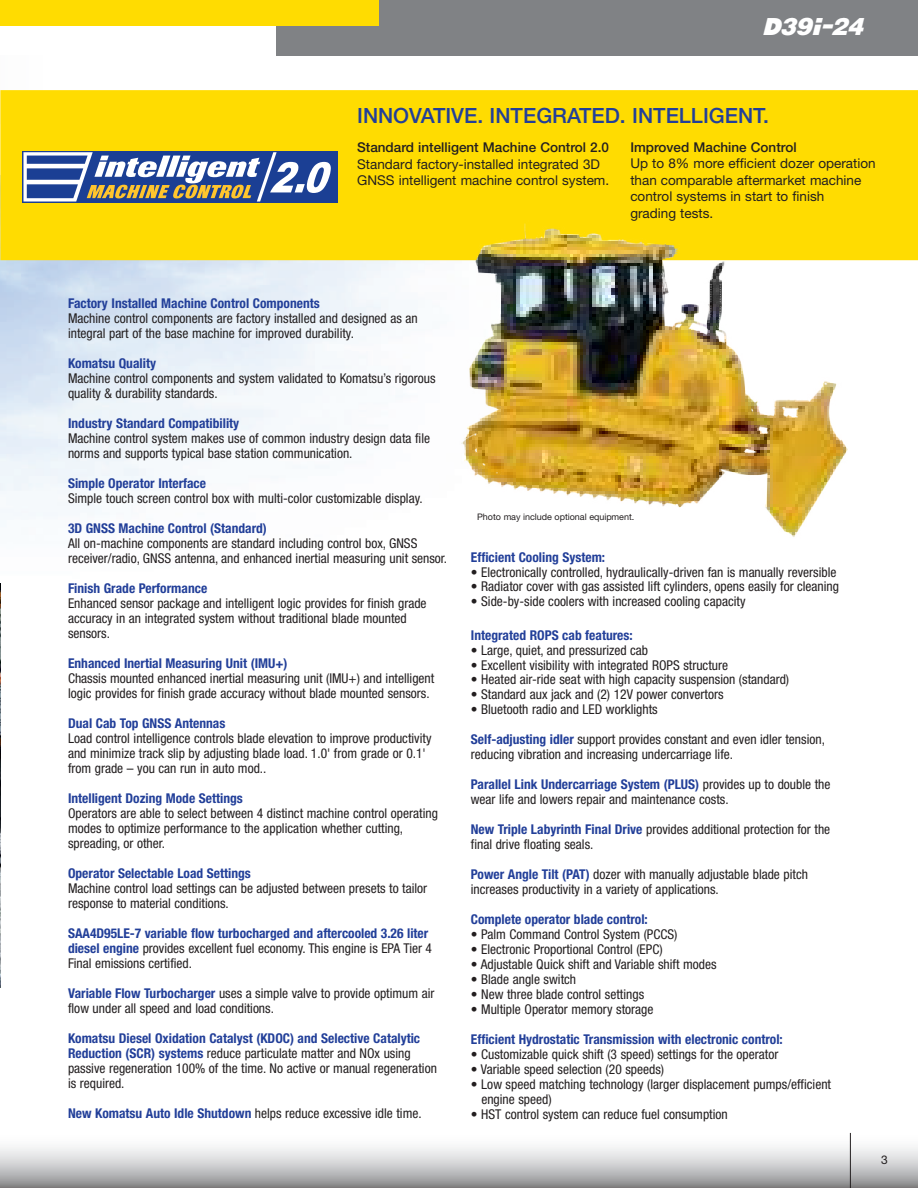
<style>
.page{position:relative;width:918px;height:1188px;background:#fff}
.page>*{position:absolute;margin:0;border:0;box-sizing:border-box;transform-origin:0 0}
.t1{font:italic 22.5px "Komatsu VI";letter-spacing:-.02em;color:#fff}
.t2{font:500 21px "Helvetica Neue LT Pro";color:#223f99}
.t3{font:condensed 13.5px/15px "Helvetica Neue";color:#231f20}
.t4{font:700 condensed 13.5px "Helvetica Neue";color:#223f99}
.t5{font:13.5px/16.5px "Helvetica Neue LT Pro";color:#231f20}
.t6{font:500 13.5px "Helvetica Neue LT Pro";color:#231f20}
.t7{font:12px "Helvetica Neue LT Pro";color:#231f20}
.t8{font:9px "Helvetica Neue LT Pro";letter-spacing:-.005em;color:#231f20}
.s1{font-weight:700;color:#223f99}
</style>
<div class="page">
<div style="left:276px;top:0;width:642px;height:55px;background:#808285"></div>
<div style="left:0;top:0;width:378px;height:25px;background:#ffdc01"></div>
<svg style="left:0;top:1133px;width:918px;height:55px"></svg>
<hr style="left:850px;top:1133px;width:1px;height:55px;background:#231f20">
<div style="left:0;top:90px;width:918px;height:170px;background:#ffdc01"></div>
<img style="left:417px;top:203px;width:484px;height:334px">
<img style="left:0;top:583px;width:1px;height:405px">
<div style="left:22px;top:151px;width:316px;height:52px;background:#1b3f94"></div>
<svg style="left:23px;top:152px;width:308px;height:50px"></svg>
<h1 class="t1" style="left:763px;top:15px;width:102px">D39i-24</h1>
<h2 class="t2" style="left:357px;top:103px;width:413px">INNOVATIVE. INTEGRATED. INTELLIGENT.</h2>
<p class="t6" style="left:357px;top:140px;width:253px">Standard intelligent Machine Control 2.0</p>
<p class="t5" style="left:357px;top:156px;width:254px">Standard factory-installed integrated 3D<br>GNSS intelligent machine control system.</p>
<p class="t6" style="left:630px;top:139px;width:168px">Improved Machine Control</p>
<p class="t5" style="left:630px;top:155px;width:247px">Up to 8% more efficient dozer operation than comparable aftermarket machine control systems in start to finish<br>grading tests.</p>
<p class="t4" style="left:68px;top:295px;width:253px">Factory Installed Machine Control Components</p>
<p class="t3" style="left:68px;top:311px;width:351px">Machine control components are factory installed and designed as an integral part of the base machine for improved durability.</p>
<p class="t4" style="left:68px;top:355px;width:89px">Komatsu Quality</p>
<p class="t3" style="left:68px;top:371px;width:369px">Machine control components and system validated to Komatsu’s rigorous quality &amp; durability standards.</p>
<p class="t4" style="left:68px;top:415px;width:173px">Industry Standard Compatibility</p>
<p class="t3" style="left:68px;top:431px;width:364px">Machine control system makes use of common industry design data file norms and supports typical base station communication.</p>
<p class="t4" style="left:68px;top:475px;width:140px">Simple Operator Interface</p>
<p class="t3" style="left:68px;top:491px;width:356px">Simple touch screen control box with multi-color customizable display.</p>
<p class="t4" style="left:68px;top:520px;width:200px">3D GNSS Machine Control (Standard)</p>
<p class="t3" style="left:68px;top:536px;width:381px">All on-machine components are standard including control box, GNSS receiver/radio, GNSS antenna, and enhanced inertial measuring unit sensor.</p>
<p class="t4" style="left:68px;top:580px;width:141px">Finish Grade Performance</p>
<p class="t3" style="left:68px;top:596px;width:360px">Enhanced sensor package and intelligent logic provides for finish grade accuracy in an integrated system without traditional blade mounted sensors.</p>
<p class="t4" style="left:68px;top:655px;width:221px">Enhanced Inertial Measuring Unit (IMU+)</p>
<p class="t3" style="left:68px;top:671px;width:368px">Chassis mounted enhanced inertial measuring unit (IMU+) and intelligent logic provides for finish grade accuracy without blade mounted sensors.</p>
<p class="t4" style="left:68px;top:715px;width:159px">Dual Cab Top GNSS Antennas</p>
<p class="t3" style="left:68px;top:731px;width:365px">Load control intelligence controls blade elevation to improve productivity and minimize track slip by adjusting blade load. 1.0' from grade or 0.1' from grade – you can run in auto mod..</p>
<p class="t4" style="left:68px;top:790px;width:176px">Intelligent Dozing Mode Settings</p>
<p class="t3" style="left:68px;top:806px;width:371px">Operators are able to select between 4 distinct machine control operating modes to optimize performance to the application whether cutting, spreading, or other.</p>
<p class="t4" style="left:68px;top:865px;width:184px">Operator Selectable Load Settings</p>
<p class="t3" style="left:68px;top:881px;width:361px">Machine control load settings can be adjusted between presets to tailor response to material conditions.</p>
<p class="t3" style="left:68px;top:926px;width:366px"><span class="s1">SAA4D95LE-7 variable flow turbocharged and aftercooled 3.26 liter diesel engine</span> provides excellent fuel economy. This engine is EPA Tier 4<br>Final emissions certified.</p>
<p class="t3" style="left:68px;top:986px;width:368px"><span class="s1">Variable Flow Turbocharger</span> uses a simple valve to provide optimum air flow under all speed and load conditions.</p>
<p class="t3" style="left:68px;top:1030px;width:370px"><span class="s1">Komatsu Diesel Oxidation Catalyst (KDOC) and Selective Catalytic Reduction (SCR) systems</span> reduce particulate matter and NOx using passive regeneration 100% of the time. No active or manual regeneration is required.</p>
<p class="t3" style="left:68px;top:1105px;width:355px"><span class="s1">New Komatsu Auto Idle Shutdown</span> helps reduce excessive idle time.</p>
<p class="t8" style="left:477px;top:512px;width:159px">Photo may include optional equipment.</p>
<p class="t4" style="left:471px;top:549px;width:136px">Efficient Cooling System:</p>
<p class="t3" style="left:471px;top:564px;width:367px">• Electronically controlled, hydraulically-driven fan is manually reversible</p>
<p class="t3" style="left:471px;top:579px;width:370px">• Radiator cover with gas assisted lift cylinders, opens easily for cleaning</p>
<p class="t3" style="left:471px;top:594px;width:276px">• Side-by-side coolers with increased cooling capacity</p>
<p class="t4" style="left:471px;top:627px;width:163px">Integrated ROPS cab features:</p>
<p class="t3" style="left:471px;top:642px;width:179px">• Large, quiet, and pressurized cab</p>
<p class="t3" style="left:471px;top:657px;width:259px">• Excellent visibility with integrated ROPS structure</p>
<p class="t3" style="left:471px;top:672px;width:320px">• Heated air-ride seat with high capacity suspension (standard)</p>
<p class="t3" style="left:471px;top:687px;width:254px">• Standard aux jack and (2) 12V power convertors</p>
<p class="t3" style="left:471px;top:702px;width:188px">• Bluetooth radio and LED worklights</p>
<p class="t3" style="left:471px;top:732px;width:356px"><span class="s1">Self-adjusting idler</span> support provides constant and even idler tension, reducing vibration and increasing undercarriage life.</p>
<p class="t3" style="left:471px;top:777px;width:361px"><span class="s1">Parallel Link Undercarriage System (PLUS)</span> provides up to double the wear life and lowers repair and maintenance costs.</p>
<p class="t3" style="left:471px;top:822px;width:361px"><span class="s1">New Triple Labyrinth Final Drive</span> provides additional protection for the final drive floating seals.</p>
<p class="t3" style="left:471px;top:867px;width:339px"><span class="s1">Power Angle Tilt (PAT)</span> dozer with manually adjustable blade pitch increases productivity in a variety of applications.</p>
<p class="t4" style="left:471px;top:911px;width:178px">Complete operator blade control:</p>
<p class="t3" style="left:471px;top:927px;width:208px">• Palm Command Control System (PCCS)</p>
<p class="t3" style="left:471px;top:942px;width:193px">• Electronic Proportional Control (EPC)</p>
<p class="t3" style="left:471px;top:957px;width:247px">• Adjustable Quick shift and Variable shift modes</p>
<p class="t3" style="left:471px;top:972px;width:107px">• Blade angle switch</p>
<p class="t3" style="left:471px;top:987px;width:175px">• New three blade control settings</p>
<p class="t3" style="left:471px;top:1002px;width:184px">• Multiple Operator memory storage</p>
<p class="t4" style="left:471px;top:1031px;width:313px">Efficient Hydrostatic Transmission with electronic control:</p>
<p class="t3" style="left:471px;top:1047px;width:309px">• Customizable quick shift (3 speed) settings for the operator</p>
<p class="t3" style="left:471px;top:1062px;width:195px">• Variable speed selection (20 speeds)</p>
<p class="t3" style="left:481px;top:1077px;width:351px;text-indent:-11px">• Low speed matching technology (larger displacement pumps/efficient engine speed)</p>
<p class="t3" style="left:471px;top:1107px;width:258px">• HST control system can reduce fuel consumption</p>
<p class="t7" style="left:881px;top:1153px;width:8px">3</p>
</div>
